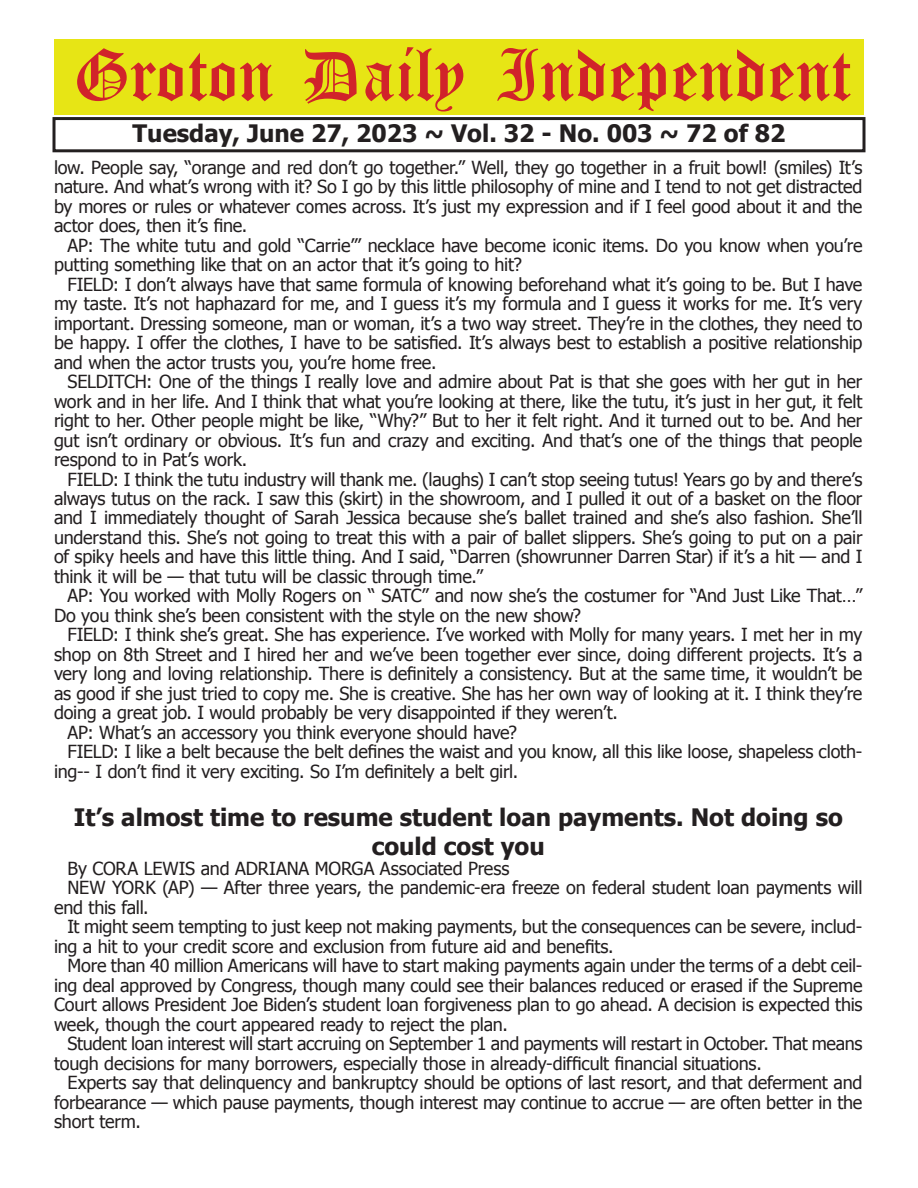
<style>
.page{position:relative;width:918px;height:1188px;background:#fff}
.page>*{position:absolute;margin:0;border:0;box-sizing:border-box;transform-origin:0 0}
.t1{font:54px "Old English Five";color:#d1232a}
.t2{font:700 24px/28.8px "Tahoma";color:#231f20;text-align:center}
.t3{font:18px/19.5px "Tahoma";letter-spacing:-.01em;color:#231f20;text-align:justify}
</style>
<div class="page">
<div style="left:52px;top:117px;width:814px;height:35px;border:3px solid #231f20"></div>
<div style="left:54px;top:40px;width:810px;height:75px;background:#e7e515"></div>
<h1 class="t1" style="left:73px;top:50px;width:779px">Groton Daily Independent</h1>
<h2 class="t2" style="left:133px;top:117px;width:654px">Tuesday, June 27, 2023 ~ Vol. 32 - No. 003 ~ 72 of 82</h2>
<p class="t3" style="left:54px;top:156px;width:810px">low. People say, “orange and red don’t go together.” Well, they go together in a fruit bowl! (smiles) It’s nature. And what’s wrong with it? So I go by this little philosophy of mine and I tend to not get distracted by mores or rules or whatever comes across. It’s just my expression and if I feel good about it and the actor does, then it’s fine.</p>
<p class="t3" style="left:54px;top:234px;width:810px;text-indent:14px">AP: The white tutu and gold “Carrie’” necklace have become iconic items. Do you know when you’re putting something like that on an actor that it’s going to hit?</p>
<p class="t3" style="left:54px;top:273px;width:810px;text-indent:14px">FIELD: I don’t always have that same formula of knowing beforehand what it’s going to be. But I have my taste. It’s not haphazard for me, and I guess it’s my formula and I guess it works for me. It’s very important. Dressing someone, man or woman, it’s a two way street. They’re in the clothes, they need to be happy. I offer the clothes, I have to be satisfied. It’s always best to establish a positive relationship and when the actor trusts you, you’re home free.</p>
<p class="t3" style="left:54px;top:371px;width:810px;text-indent:14px">SELDITCH: One of the things I really love and admire about Pat is that she goes with her gut in her work and in her life. And I think that what you’re looking at there, like the tutu, it’s just in her gut, it felt right to her. Other people might be like, “Why?” But to her it felt right. And it turned out to be. And her gut isn’t ordinary or obvious. It’s fun and crazy and exciting. And that’s one of the things that people respond to in Pat’s work.</p>
<p class="t3" style="left:54px;top:468px;width:810px;text-indent:14px">FIELD: I think the tutu industry will thank me. (laughs) I can’t stop seeing tutus! Years go by and there’s always tutus on the rack. I saw this (skirt) in the showroom, and I pulled it out of a basket on the floor and I immediately thought of Sarah Jessica because she’s ballet trained and she’s also fashion. She’ll understand this. She’s not going to treat this with a pair of ballet slippers. She’s going to put on a pair of spiky heels and have this little thing. And I said, “Darren (showrunner Darren Star) if it’s a hit — and I think it will be — that tutu will be classic through time.”</p>
<p class="t3" style="left:54px;top:585px;width:810px;text-indent:14px">AP: You worked with Molly Rogers on “ SATC” and now she’s the costumer for “And Just Like That…”<br>Do you think she’s been consistent with the style on the new show?</p>
<p class="t3" style="left:68px;top:624px;width:797px">FIELD: I think she’s great. She has experience. I’ve worked with Molly for many years. I met her in my</p>
<p class="t3" style="left:54px;top:644px;width:810px">shop on 8th Street and I hired her and we’ve been together ever since, doing different projects. It’s a</p>
<p class="t3" style="left:54px;top:663px;width:810px">very long and loving relationship. There is definitely a consistency. But at the same time, it wouldn’t be</p>
<p class="t3" style="left:54px;top:683px;width:810px">as good if she just tried to copy me. She is creative. She has her own way of looking at it. I think they’re</p>
<p class="t3" style="left:54px;top:702px;width:566px">doing a great job. I would probably be very disappointed if they weren’t.</p>
<p class="t3" style="left:68px;top:722px;width:451px">AP: What’s an accessory you think everyone should have?</p>
<p class="t3" style="left:68px;top:741px;width:796px">FIELD: I like a belt because the belt defines the waist and you know, all this like loose, shapeless cloth-</p>
<p class="t3" style="left:54px;top:761px;width:466px">ing-- I don’t find it very exciting. So I’m definitely a belt girl.</p>
<h2 class="t2" style="left:74px;top:802px;width:771px">It’s almost time to resume student loan payments. Not doing so could cost you</h2>
<p class="t3" style="left:68px;top:858px;width:443px">By CORA LEWIS and ADRIANA MORGA Associated Press</p>
<p class="t3" style="left:68px;top:877px;width:797px">NEW YORK (AP) — After three years, the pandemic-era freeze on federal student loan payments will</p>
<p class="t3" style="left:54px;top:897px;width:96px">end this fall.</p>
<p class="t3" style="left:68px;top:916px;width:796px">It might seem tempting to just keep not making payments, but the consequences can be severe, includ-</p>
<p class="t3" style="left:54px;top:936px;width:561px">ing a hit to your credit score and exclusion from future aid and benefits.</p>
<p class="t3" style="left:68px;top:955px;width:796px">More than 40 million Americans will have to start making payments again under the terms of a debt ceil-</p>
<p class="t3" style="left:54px;top:975px;width:810px">ing deal approved by Congress, though many could see their balances reduced or erased if the Supreme</p>
<p class="t3" style="left:54px;top:994px;width:810px">Court allows President Joe Biden’s student loan forgiveness plan to go ahead. A decision is expected this</p>
<p class="t3" style="left:54px;top:1014px;width:455px">week, though the court appeared ready to reject the plan.</p>
<p class="t3" style="left:68px;top:1033px;width:797px">Student loan interest will start accruing on September 1 and payments will restart in October. That means</p>
<p class="t3" style="left:54px;top:1053px;width:709px">tough decisions for many borrowers, especially those in already-difficult financial situations.</p>
<p class="t3" style="left:68px;top:1072px;width:796px">Experts say that delinquency and bankruptcy should be options of last resort, and that deferment and</p>
<p class="t3" style="left:54px;top:1092px;width:810px">forbearance — which pause payments, though interest may continue to accrue — are often better in the</p>
<p class="t3" style="left:54px;top:1111px;width:88px">short term.</p>
</div>
